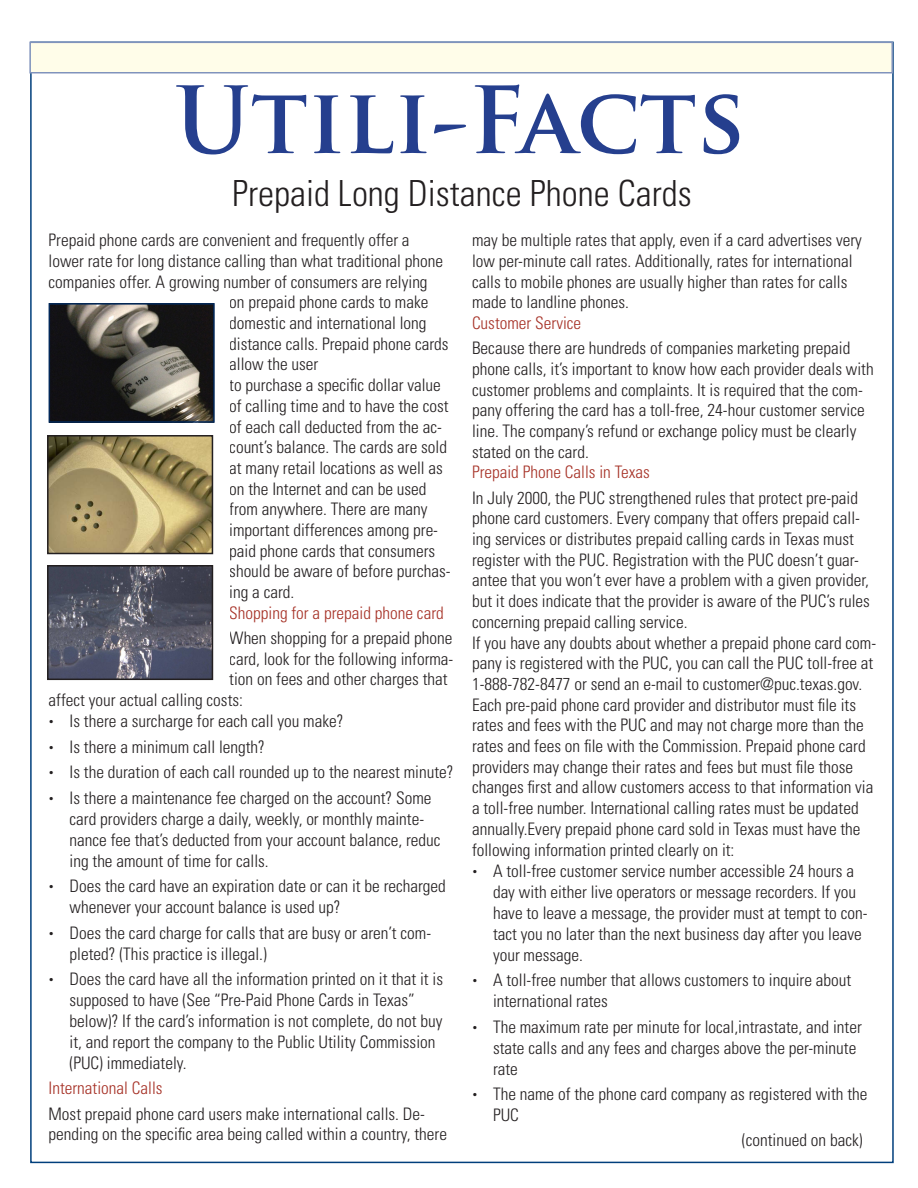
<style>
.page{position:relative;width:918px;height:1188px;background:#fff}
.page>*{position:absolute;margin:0;border:0;box-sizing:border-box;transform-origin:0 0}
.Black_headers{font:700 90px "Trajan Pro";color:#253f8e}
.t1{font:300 condensed 36px "Univers LT Std";color:#231f20}
.Bullets{font:300 condensed 17.25px/20.7px "Univers LT Std";color:#231f20}
.Red_headers{font:300 condensed 17.25px "Univers LT Std";color:#a63126}
.s1{font-family:"Mrs Eaves OT";font-weight:400;font-stretch:normal;font-size:21px}
</style>
<div class="page">
<div style="left:29px;top:42px;width:864px;height:32px;background:#fffde9;border:2px solid #8093bc"></div>
<img style="left:52px;top:306px;width:160px;height:114px">
<div style="left:49px;top:303px;width:166px;height:120px;border:2px solid #022859"></div>
<img style="left:50px;top:438px;width:160px;height:113px">
<div style="left:47px;top:435px;width:166px;height:119px;border:2px solid #231f20"></div>
<img style="left:50px;top:568px;width:160px;height:109px">
<div style="left:47px;top:565px;width:166px;height:115px;border:2px solid #231f20"></div>
<p class="Black_headers" style="left:174px;top:64px;width:572px">Utili-Facts</p>
<p class="t1" style="left:232px;top:171px;width:461px">Prepaid Long Distance Phone Cards</p>
<p class="Bullets" style="left:49px;top:230px;width:363px">Prepaid phone cards are convenient and frequently offer a</p>
<p class="Bullets" style="left:49px;top:251px;width:396px">lower rate for long distance calling than what traditional phone</p>
<p class="Bullets" style="left:49px;top:271px;width:381px">companies offer. A growing number of consumers are relying</p>
<p class="Bullets" style="left:229px;top:292px;width:201px">on prepaid phone cards to make</p>
<p class="Bullets" style="left:229px;top:313px;width:199px">domestic and international long</p>
<p class="Bullets" style="left:229px;top:333px;width:221px">distance calls. Prepaid phone cards</p>
<p class="Bullets" style="left:229px;top:354px;width:91px">allow the user</p>
<p class="Bullets" style="left:229px;top:375px;width:223px">to purchase a specific dollar value of calling time and to have the cost of each call deducted from the ac&shy;count’s balance. The cards are sold at many retail locations as well as on the Internet and can be used from anywhere. There are many important differences among pre&shy;paid phone cards that consumers should be aware of before purchas&shy;ing a card.</p>
<p class="Red_headers" style="left:229px;top:602px;width:216px">Shopping for a prepaid phone card</p>
<p class="Bullets" style="left:229px;top:628px;width:225px">When shopping for a prepaid phone</p>
<p class="Bullets" style="left:229px;top:648px;width:226px">card, look for the following informa-</p>
<p class="Bullets" style="left:229px;top:669px;width:220px">tion on fees and other charges that</p>
<p class="Bullets" style="left:49px;top:690px;width:196px">affect your actual calling costs:</p>
<p class="Bullets" style="left:49px;top:711px;width:296px"><span class="s1">•</span> Is there a surcharge for each call you make?</p>
<p class="Bullets" style="left:49px;top:736px;width:218px"><span class="s1">•</span> Is there a minimum call length?</p>
<p class="Bullets" style="left:49px;top:762px;width:407px"><span class="s1">•</span> Is the duration of each call rounded up to the nearest minute?</p>
<p class="Bullets" style="left:70px;top:787px;width:373px;text-indent:-21px"><span class="s1">•</span> Is there a maintenance fee charged on the account? Some card providers charge a daily, weekly, or monthly mainte&shy;nance fee that’s deducted from your account balance, reduc ing the amount of time for calls.</p>
<p class="Bullets" style="left:70px;top:876px;width:378px;text-indent:-21px"><span class="s1">•</span> Does the card have an expiration date or can it be recharged whenever your account balance is used up?</p>
<p class="Bullets" style="left:70px;top:922px;width:363px;text-indent:-21px"><span class="s1">•</span> Does the card charge for calls that are busy or aren’t com&shy;pleted? (This practice is illegal.)</p>
<p class="Bullets" style="left:70px;top:969px;width:375px;text-indent:-21px"><span class="s1">•</span> Does the card have all the information printed on it that it is supposed to have (See “Pre-Paid Phone Cards in Texas” below)? If the card’s information is not complete, do not buy it, and report the company to the Public Utility Commission (PUC) immediately.</p>
<p class="Red_headers" style="left:49px;top:1078px;width:115px">International Calls</p>
<p class="Bullets" style="left:49px;top:1103px;width:400px">Most prepaid phone card users make international calls. De&shy;pending on the specific area being called within a country, there</p>
<p class="Bullets" style="left:472px;top:230px;width:391px">may be multiple rates that apply, even if a card advertises very low per-minute call rates. Additionally, rates for international calls to mobile phones are usually higher than rates for calls made to landline phones.</p>
<p class="Red_headers" style="left:472px;top:313px;width:111px">Customer Service</p>
<p class="Bullets" style="left:472px;top:338px;width:403px">Because there are hundreds of companies marketing prepaid phone calls, it’s important to know how each provider deals with customer problems and complaints. It is required that the com&shy;pany offering the card has a toll-free, 24-hour customer service line. The company’s refund or exchange policy must be clearly stated on the card.</p>
<p class="Red_headers" style="left:472px;top:462px;width:179px">Prepaid Phone Calls in Texas</p>
<p class="Bullets" style="left:472px;top:487px;width:399px">In July 2000, the PUC strengthened rules that protect pre-paid phone card customers. Every company that offers prepaid call&shy;ing services or distributes prepaid calling cards in Texas must register with the PUC. Registration with the PUC doesn’t guar&shy;antee that you won’t ever have a problem with a given provider, but it does indicate that the provider is aware of the PUC’s rules concerning prepaid calling service.</p>
<p class="Bullets" style="left:472px;top:632px;width:406px">If you have any doubts about whether a prepaid phone card com&shy;pany is registered with the PUC, you can call the PUC toll-free at 1-888-782-8477 or send an e-mail to customer@puc.texas.gov.<br>Each pre-paid phone card provider and distributor must file its rates and fees with the PUC and may not charge more than the rates and fees on file with the Commission. Prepaid phone card providers may change their rates and fees but must file those changes first and allow customers access to that information via a toll-free number. International calling rates must be updated annually.Every prepaid phone card sold in Texas must have the following information printed clearly on it:</p>
<p class="Bullets" style="left:493px;top:860px;width:376px;text-indent:-21px"><span class="s1">•</span> A toll-free customer service number accessible 24 hours a day with either live operators or message recorders. If you have to leave a message, the provider must at tempt to con&shy;tact you no later than the next business day after you leave your message.</p>
<p class="Bullets" style="left:493px;top:970px;width:360px;text-indent:-21px"><span class="s1">•</span> A toll-free number that allows customers to inquire about international rates</p>
<p class="Bullets" style="left:493px;top:1016px;width:370px;text-indent:-21px"><span class="s1">•</span> The maximum rate per minute for local,intrastate, and inter state calls and any fees and charges above the per-minute rate</p>
<p class="Bullets" style="left:493px;top:1084px;width:376px;text-indent:-21px"><span class="s1">•</span> The name of the phone card company as registered with the<br>PUC</p>
<p class="Bullets" style="left:742px;top:1130px;width:122px">(continued on back)</p>
</div>
